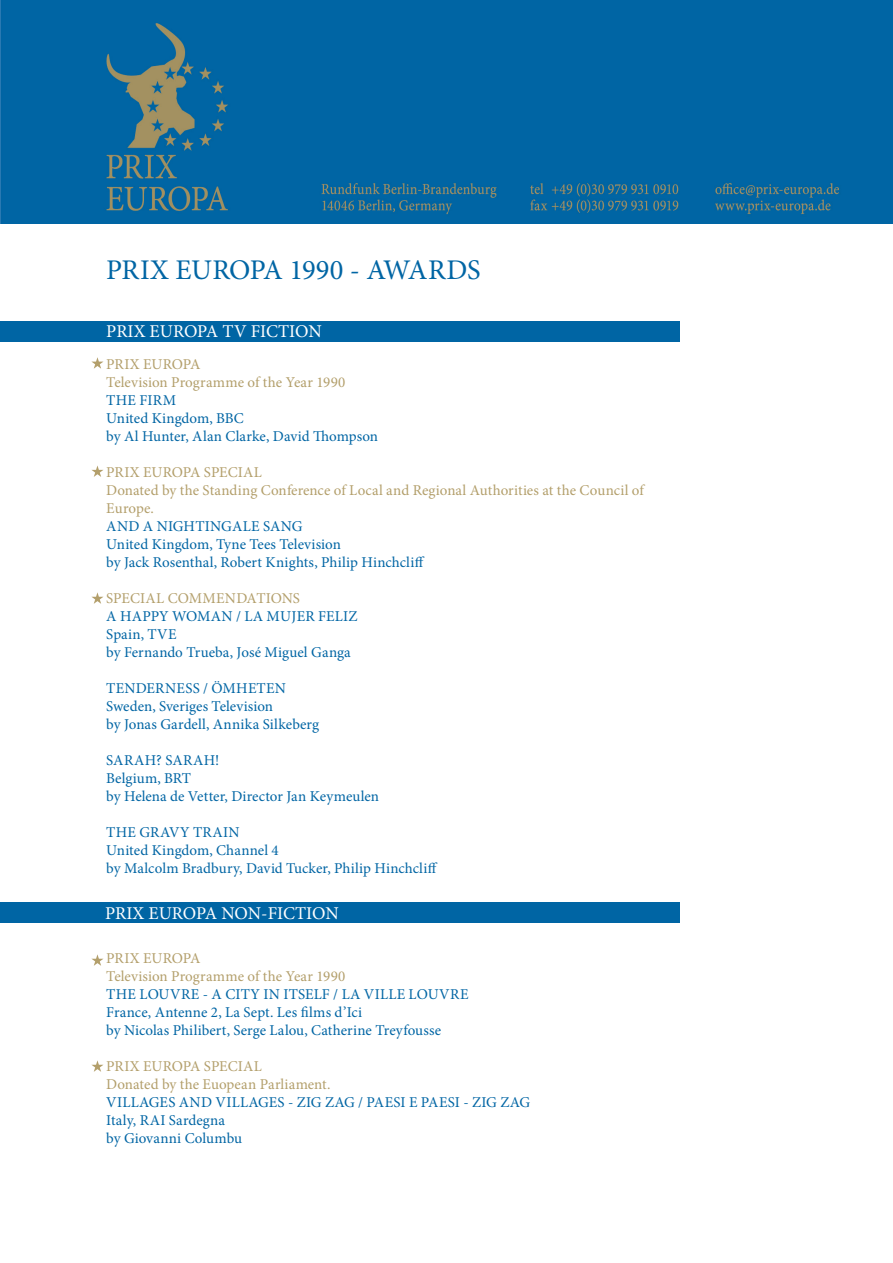
<style>
.page{position:relative;width:893px;height:1263px;background:#fff}
.page>*{position:absolute;margin:0;border:0;box-sizing:border-box;transform-origin:0 0}
.t1{font:28.5px "Minion Pro";letter-spacing:-.01em;color:#0065a4}
.t2{font:18px "Minion Pro";letter-spacing:-.005em;color:#fff}
.t3{font:15px/18px "Minion Pro";letter-spacing:.005em;color:#0065a4}
.t4{font:15px/18px "Minion Pro";color:#b39f6b}
</style>
<div class="page">
<div style="left:0;top:0;width:893px;height:224px;background:#0065a4"></div>
<div style="left:0;top:321px;width:679px;height:21px;background:#0065a4"></div>
<div style="left:0;top:902px;width:679px;height:20px;background:#0065a4"></div>
<svg style="left:91px;top:179px;width:558px;height:893px"></svg>
<h1 class="t1" style="left:106px;top:251px;width:376px">PRIX EUROPA 1990 - AWARDS</h1>
<p class="t2" style="left:106px;top:319px;width:217px">PRIX EUROPA TV FICTION</p>
<p class="t4" style="left:106px;top:355px;width:241px">PRIX EUROPA<br>Television Programme of the Year 1990</p>
<p class="t3" style="left:106px;top:391px;width:273px">THE FIRM<br>United Kingdom, BBC<br>by Al Hunter, Alan Clarke, David Thompson</p>
<p class="t4" style="left:106px;top:463px;width:539px">PRIX EUROPA SPECIAL<br>Donated by the Standing Conference of Local and Regional Authorities at the Council of<br>Europe.</p>
<p class="t3" style="left:106px;top:517px;width:320px">AND A NIGHTINGALE SANG<br>United Kingdom, Tyne Tees Television<br>by Jack Rosenthal, Robert Knights, Philip Hinchcliff</p>
<p class="t4" style="left:106px;top:589px;width:195px">SPECIAL COMMENDATIONS</p>
<p class="t3" style="left:106px;top:607px;width:253px">A HAPPY WOMAN / LA MUJER FELIZ<br>Spain, TVE<br>by Fernando Trueba, José Miguel Ganga</p>
<p class="t3" style="left:106px;top:679px;width:214px">TENDERNESS / ÖMHETEN<br>Sweden, Sveriges Television<br>by Jonas Gardell, Annika Silkeberg</p>
<p class="t3" style="left:106px;top:751px;width:274px">SARAH? SARAH!<br>Belgium, BRT<br>by Helena de Vetter, Director Jan Keymeulen</p>
<p class="t3" style="left:106px;top:823px;width:333px">THE GRAVY TRAIN<br>United Kingdom, Channel 4<br>by Malcolm Bradbury, David Tucker, Philip Hinchcliff</p>
<p class="t2" style="left:105px;top:901px;width:235px">PRIX EUROPA NON-FICTION</p>
<p class="t4" style="left:106px;top:949px;width:241px">PRIX EUROPA<br>Television Programme of the Year 1990</p>
<p class="t3" style="left:106px;top:985px;width:364px">THE LOUVRE - A CITY IN ITSELF / LA VILLE LOUVRE<br>France, Antenne 2, La Sept. Les films d’Ici<br>by Nicolas Philibert, Serge Lalou, Catherine Treyfousse</p>
<p class="t4" style="left:106px;top:1057px;width:226px">PRIX EUROPA SPECIAL<br>Donated by the Euopean Parliament.</p>
<p class="t3" style="left:106px;top:1093px;width:425px">VILLAGES AND VILLAGES - ZIG ZAG / PAESI E PAESI - ZIG ZAG<br>Italy, RAI Sardegna<br>by Giovanni Columbu</p>
</div>
